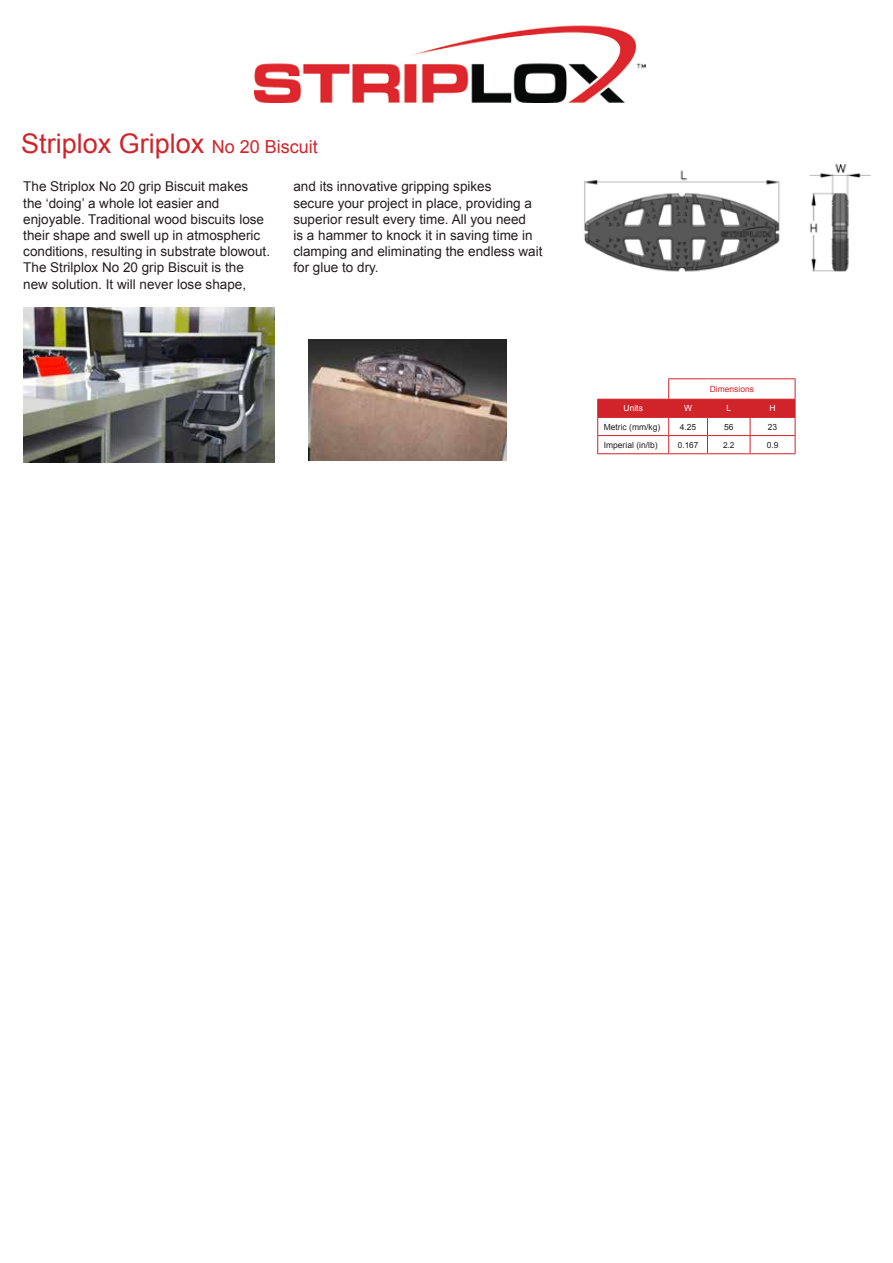
<style>
.page{position:relative;width:893px;height:1263px;background:#fff}
.page>*{position:absolute;margin:0;border:0;box-sizing:border-box;transform-origin:0 0}
.heading_2{font:27px "Arial";color:#d1232a}
.t1{font:13.5px/16.2px "Arial";color:#231f20}
.t2{font:8.55px "Arial";color:#231f20}
.t3{font:8.55px "Arial";color:#d1232a}
.t4{font:8.55px "Arial";color:#fff}
.t5{font:8.25px "Arial";color:#231f20}
.s1{font-size:18px}
</style>
<div class="page">
<img style="left:255px;top:25px;width:391px;height:78px">
<hr style="left:668px;top:378px;width:39px;height:1px;background:#d1232a">
<hr style="left:707px;top:378px;width:43px;height:1px;background:#d1232a">
<hr style="left:750px;top:378px;width:45px;height:1px;background:#d1232a">
<svg style="left:597px;top:379px;width:199px;height:74px"></svg>
<hr style="left:597px;top:453px;width:72px;height:1px;background:#d1232a">
<hr style="left:669px;top:453px;width:38px;height:1px;background:#d1232a">
<hr style="left:707px;top:453px;width:43px;height:1px;background:#d1232a">
<hr style="left:750px;top:453px;width:45px;height:1px;background:#d1232a">
<img style="left:23px;top:307px;width:252px;height:155px">
<img style="left:309px;top:340px;width:197px;height:121px">
<img style="left:584px;top:164px;width:288px;height:108px">
<p class="heading_2" style="left:21px;top:126px;width:298px">Striplox Griplox <span class="s1">No 20 Biscuit</span></p>
<p class="t1" style="left:23px;top:179px;width:248px">The Striplox No 20 grip Biscuit makes the ‘doing’ a whole lot easier and enjoyable. Traditional wood biscuits lose their shape and swell up in atmospheric conditions, resulting in substrate blowout.<br>The Strilplox No 20 grip Biscuit is the new solution. It will never lose shape,</p>
<p class="t1" style="left:293px;top:179px;width:251px">and its innovative gripping spikes<br>secure your project in place, providing a superior result every time. All you need<br>is a hammer to knock it in saving time in clamping and eliminating the endless wait for glue to dry.</p>
<p class="t3" style="left:710px;top:383px;width:46px">Dimensions</p>
<p class="t4" style="left:623px;top:403px;width:21px">Units</p>
<p class="t4" style="left:684px;top:403px;width:10px">W</p>
<p class="t4" style="left:727px;top:403px;width:6px">L</p>
<p class="t4" style="left:769px;top:403px;width:8px">H</p>
<p class="t2" style="left:604px;top:421px;width:58px">Metric (mm/kg)</p>
<p class="t2" style="left:680px;top:421px;width:18px">4.25</p>
<p class="t2" style="left:724px;top:421px;width:11px">56</p>
<p class="t2" style="left:768px;top:421px;width:11px">23</p>
<p class="t2" style="left:604px;top:439px;width:55px">Imperial (in/lb)</p>
<p class="t5" style="left:678px;top:439px;width:22px">0.167</p>
<p class="t5" style="left:723px;top:439px;width:13px">2.2</p>
<p class="t2" style="left:767px;top:439px;width:13px">0.9</p>
</div>
